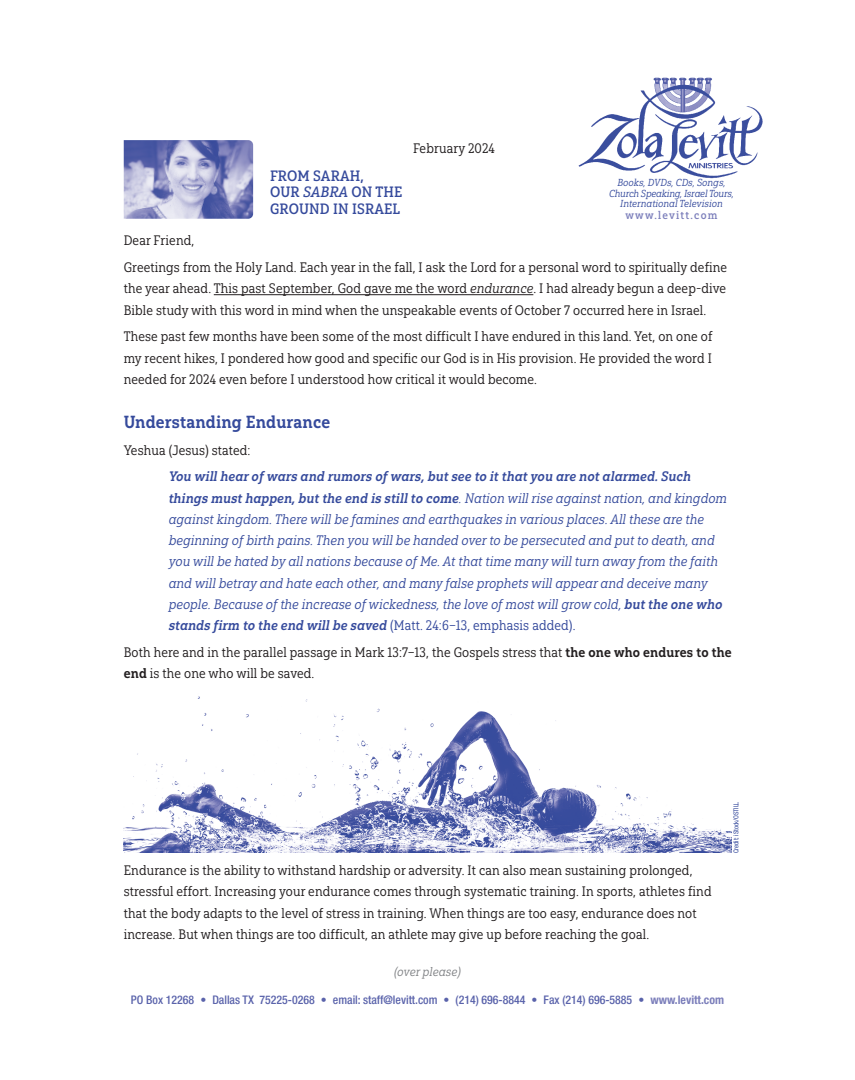
<style>
.page{position:relative;width:855px;height:1080px;background:#fff}
.page>*{position:absolute;margin:0;border:0;box-sizing:border-box;transform-origin:0 0}
.t1{font:17.5px "Yorkten Slab Con Bol";letter-spacing:.01em;color:#354a9c}
.t2{font:15px/16.2px "Yorkten Slab Con Med";letter-spacing:.01em;color:#354a9c}
.t3{font:13.75px/21.2px "Yorkten Slab Con Reg";letter-spacing:.01em;color:#231f20}
.t4{font:13.75px/21.2px "Yorkten Slab Con Reg It";letter-spacing:.01em;color:#354a9c}
.t5{font:13.75px/21.2px "Yorkten Slab Con Bol It";letter-spacing:.01em;color:#354a9c}
.t6{font:12.5px "Yorkten Slab Con Reg It";letter-spacing:.01em;color:#808285}
.t7{font:500 condensed 11.88px "Helvetica Neue LT Std";color:#5a63ab}
.t8{font:11.25px "Yorkten Slab Con Med";letter-spacing:.11em;color:#7c7fbb}
.t9{font:10.12px/10.8px "Yorkten Slab Con Reg It";letter-spacing:.01em;color:#354a9c;text-align:center}
.t10{font:condensed 6.88px "Helvetica Neue LT Std";letter-spacing:-.015em;color:#354a9c}
.s1{font-family:"Yorkten Slab Con Med It"}
.s2{font-family:"Yorkten Slab Con Reg It"}
.s3{font-family:"Yorkten Slab Con Bol It"}
.s4{font-family:"Yorkten Slab Con Reg"}
.s5{font-family:"Yorkten Slab Con Bol"}
.s6{font-weight:700;color:#7c7fbb}
</style>
<div class="page">
<hr style="left:214px;top:294px;width:319px;height:1px;background:#231f20">
<img style="left:124px;top:140px;width:129px;height:79px">
<img style="left:124px;top:696px;width:607px;height:157px">
<img style="left:578px;top:77px;width:185px;height:102px">
<p class="t2" style="left:270px;top:168px;width:134px">FROM SARAH,<br>OUR <span class="s1">SABRA</span> ON THE<br>GROUND IN ISRAEL</p>
<p class="t3" style="left:413px;top:138px;width:83px">February 2024</p>
<p class="t9" style="left:609px;top:177px;width:126px">Books, DVDs, CDs, Songs,<br>Church Speaking, Israel Tours,<br>International Television</p>
<p class="t8" style="left:625px;top:208px;width:94px">www.levitt.com</p>
<p class="t3" style="left:124px;top:227px;width:605px;line-height:26.9px">Dear Friend,<br>Greetings from the Holy Land. Each year in the fall, I ask the Lord for a personal word to spiritually define</p>
<p class="t3" style="left:124px;top:278px;width:604px">the year ahead. This past September, God gave me the word <span class="s2">endurance</span>. I had already begun a deep-dive<br>Bible study with this word in mind when the unspeakable events of October 7 occurred here in Israel.</p>
<p class="t3" style="left:124px;top:326px;width:590px;text-align:justify">These past few months have been some of the most difficult I have endured in this land. Yet, on one of my recent hikes, I pondered how good and specific our God is in His provision. He provided the word I needed for 2024 even before I understood how critical it would become.</p>
<p class="t1" style="left:124px;top:411px;width:208px">Understanding Endurance</p>
<p class="t3" style="left:124px;top:439px;width:128px">Yeshua (Jesus) stated:</p>
<p class="t5" style="left:169px;top:466px;width:560px">You will hear of wars and rumors of wars, but see to it that you are not alarmed. Such things must happen, but the end is still to come<span class="s2">. Nation will rise against nation, and kingdom</span></p>
<p class="t4" style="left:169px;top:509px;width:555px">against kingdom. There will be famines and earthquakes in various places. All these are the beginning of birth pains. Then you will be handed over to be persecuted and put to death, and you will be hated by all nations because of Me. At that time many will turn away from the faith and will betray and hate each other, and many false prophets will appear and deceive many people. Because of the increase of wickedness, the love of most will grow cold, <span class="s3">but the one who</span></p>
<p class="t5" style="left:169px;top:615px;width:408px">stands firm to the end will be saved <span class="s4">(Matt. 24:6–13, emphasis added).</span></p>
<p class="t3" style="left:124px;top:642px;width:609px">Both here and in the parallel passage in Mark 13:7–13, the Gospels stress that <span class="s5">the one who endures to the end</span> is the one who will be saved.</p>
<p class="t3" style="left:124px;top:860px;width:589px">Endurance is the ability to withstand hardship or adversity. It can also mean sustaining prolonged, stressful effort. Increasing your endurance comes through systematic training. In sports, athletes find that the body adapts to the level of stress in training. When things are too easy, endurance does not increase. But when things are too difficult, an athlete may give up before reaching the goal.</p>
<p class="t6" style="left:394px;top:965px;width:68px">(over please)</p>
<p class="t7" style="left:131px;top:993px;width:595px">PO Box 12268 • Dallas TX 75225-0268 • email: staff@levitt.com • (214) 696-8844 • Fax (214) 696-5885 • <span class="s6">www.levitt.com</span></p>
<p class="t10" style="left:732px;top:853px;width:53px;rotate:-90deg">Credit: iStock/OSTILL</p>
</div>
